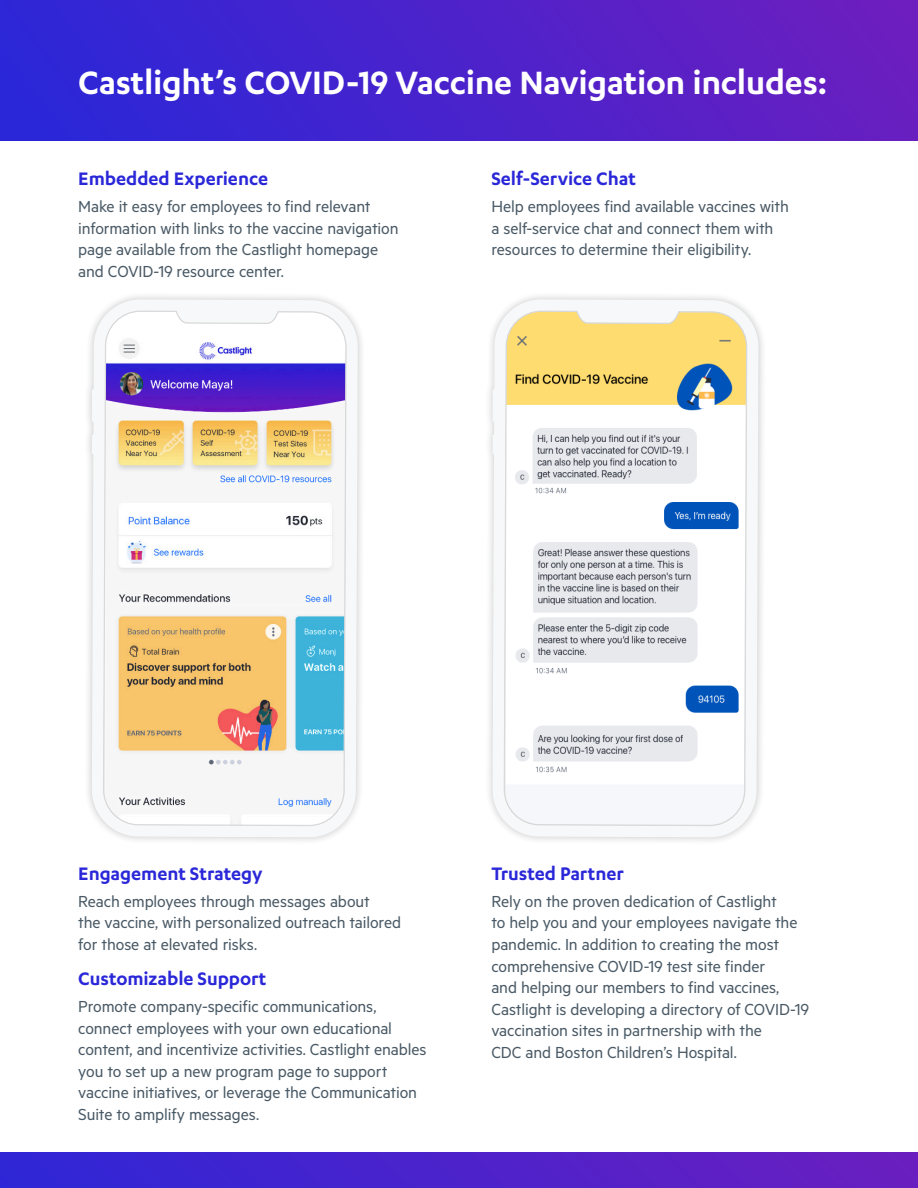
<style>
.page{position:relative;width:918px;height:1188px;background:#fff}
.page>*{position:absolute;margin:0;border:0;box-sizing:border-box;transform-origin:0 0}
.bold{font:600 37.5px "Karbon";letter-spacing:-.005em;color:#fff}
.bold-2{font:600 21px "Karbon";letter-spacing:-.005em;color:#2a27d8}
.bold-3{font:18px/21.6px "Metric";letter-spacing:-.01em;color:#495965}
</style>
<div class="page">
<div style="left:0;top:0;width:918px;height:140px;background:linear-gradient(to right,#2a27d8,#6c1ebf)"></div>
<div style="left:0;top:1152px;width:918px;height:36px;background:linear-gradient(to right,#2f26d6,#6b1ebf)"></div>
<div style="left:84px;top:291px;width:282px;height:554px;background:#231f20;opacity:.25"></div>
<svg style="left:92px;top:299px;width:266px;height:538px"></svg>
<svg style="left:102px;top:310px;width:245px;height:516px"></svg>
<div style="left:485px;top:291px;width:281px;height:554px;background:#231f20;opacity:.25"></div>
<svg style="left:492px;top:299px;width:267px;height:538px"></svg>
<svg style="left:503px;top:310px;width:244px;height:516px"></svg>
<p class="bold" style="left:78px;top:62px;width:751px">Castlight’s COVID-19 Vaccine Navigation includes:</p>
<p class="bold-2" style="left:78px;top:167px;width:191px">Embedded Experience</p>
<p class="bold-3" style="left:78px;top:195px;width:322px">Make it easy for employees to find relevant information with links to the vaccine navigation page available from the Castlight homepage and COVID-19 resource center.</p>
<p class="bold-2" style="left:491px;top:167px;width:146px">Self-Service Chat</p>
<p class="bold-3" style="left:491px;top:195px;width:299px">Help employees find available vaccines with a self-service chat and connect them with resources to determine their eligibility.</p>
<p class="bold-2" style="left:78px;top:862px;width:186px">Engagement Strategy</p>
<p class="bold-3" style="left:78px;top:890px;width:324px">Reach employees through messages about<br>the vaccine, with personalized outreach tailored for those at elevated risks.</p>
<p class="bold-2" style="left:78px;top:967px;width:190px">Customizable Support</p>
<p class="bold-3" style="left:78px;top:995px;width:350px">Promote company-specific communications, connect employees with your own educational content, and incentivize activities. Castlight enables you to set up a new program page to support vaccine initiatives, or leverage the Communication Suite to amplify messages.</p>
<p class="bold-2" style="left:491px;top:862px;width:134px">Trusted Partner</p>
<p class="bold-3" style="left:491px;top:890px;width:319px">Rely on the proven dedication of Castlight<br>to help you and your employees navigate the pandemic. In addition to creating the most comprehensive COVID-19 test site finder<br>and helping our members to find vaccines, Castlight is developing a directory of COVID-19 vaccination sites in partnership with the<br>CDC and Boston Children’s Hospital.</p>
</div>
